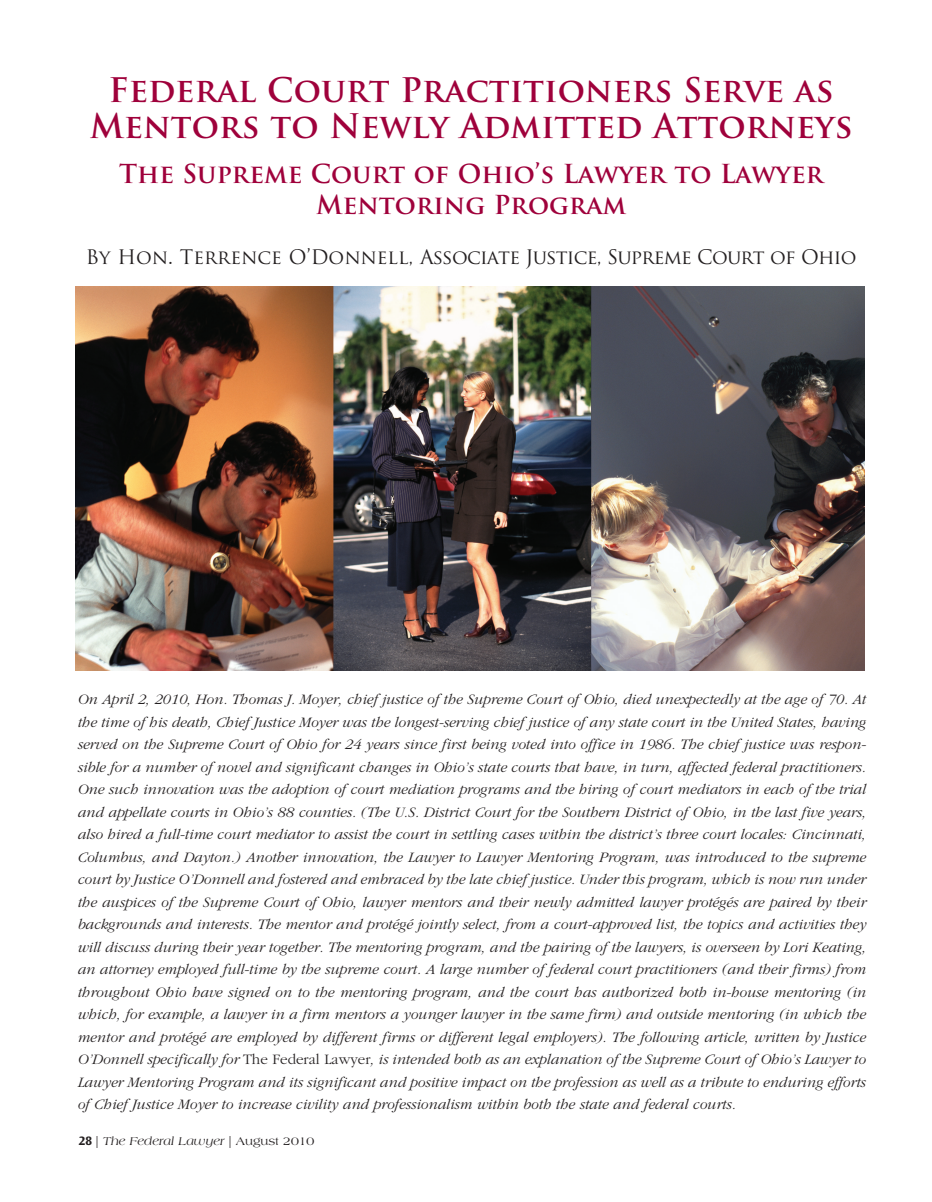
<style>
.page{position:relative;width:932px;height:1202px;background:#fff}
.page>*{position:absolute;margin:0;border:0;box-sizing:border-box;transform-origin:0 0}
.t1{font:700 33px/36px "Trajan Pro";color:#9f013b;text-align:center}
.t2{font:700 25.5px/30.6px "Trajan Pro";color:#9f013b;text-align:center}
.t3{font:19.5px "Trajan Pro";letter-spacing:-.04em;color:#231f20}
.t4{font:italic 300 15px/22.5px "Garamond";color:#231f20;text-align:justify}
.t5{font:italic 12px "Americana";color:#231f20}
.s1{font-style:normal}
.s2{font-family:"Ocean Sans Std";font-weight:700;font-style:normal;font-size:12.75px}
</style>
<div class="page">
<img style="left:76px;top:287px;width:788px;height:383px">
<h1 class="t1" style="left:90px;top:72px;width:764px">Federal Court Practitioners Serve as<br>Mentors to Newly Admitted Attorneys</h1>
<h2 class="t2" style="left:119px;top:159px;width:705px">The Supreme Court of Ohio’s Lawyer to Lawyer<br>Mentoring Program</h2>
<h3 class="t3" style="left:86px;top:244px;width:772px">By Hon. Terrence O’Donnell, Associate Justice, Supreme Court of Ohio</h3>
<p class="t4" style="left:78px;top:688px;width:790px">On April 2, 2010, Hon. Thomas J. Moyer, chief justice of the Supreme Court of Ohio, died unexpectedly at the age of 70. At the time of his death, Chief Justice Moyer was the longest-serving chief justice of any state court in the United States, having served on the Supreme Court of Ohio for 24 years since first being voted into office in 1986. The chief justice was respon&shy;sible for a number of novel and significant changes in Ohio’s state courts that have, in turn, affected federal practitioners.<br>One such innovation was the adoption of court mediation programs and the hiring of court mediators in each of the trial and appellate courts in Ohio’s 88 counties. (The U.S. District Court for the Southern District of Ohio, in the last five years, also hired a full-time court mediator to assist the court in settling cases within the district’s three court locales: Cincinnati, Columbus, and Dayton.) Another innovation, the Lawyer to Lawyer Mentoring Program, was introduced to the supreme court by Justice O’Donnell and fostered and embraced by the late chief justice. Under this program, which is now run under the auspices of the Supreme Court of Ohio, lawyer mentors and their newly admitted lawyer protégés are paired by their backgrounds and interests. The mentor and protégé jointly select, from a court-approved list, the topics and activities they will discuss during their year together. The mentoring program, and the pairing of the lawyers, is overseen by Lori Keating, an attorney employed full-time by the supreme court. A large number of federal court practitioners (and their firms) from throughout Ohio have signed on to the mentoring program, and the court has authorized both in-house mentoring (in which, for example, a lawyer in a firm mentors a younger lawyer in the same firm) and outside mentoring (in which the mentor and protégé are employed by different firms or different legal employers). The following article, written by Justice O’Donnell specifically for <span class="s1">The Federal Lawyer</span>, is intended both as an explanation of the Supreme Court of Ohio’s Lawyer to Lawyer Mentoring Program and its significant and positive impact on the profession as well as a tribute to enduring efforts of Chief Justice Moyer to increase civility and professionalism within both the state and federal courts.</p>
<p class="t5" style="left:79px;top:1134px;width:237px"><span class="s2">28</span> <span class="s1">|</span> The Federal Lawyer <span class="s1">| August 2010</span></p>
</div>
